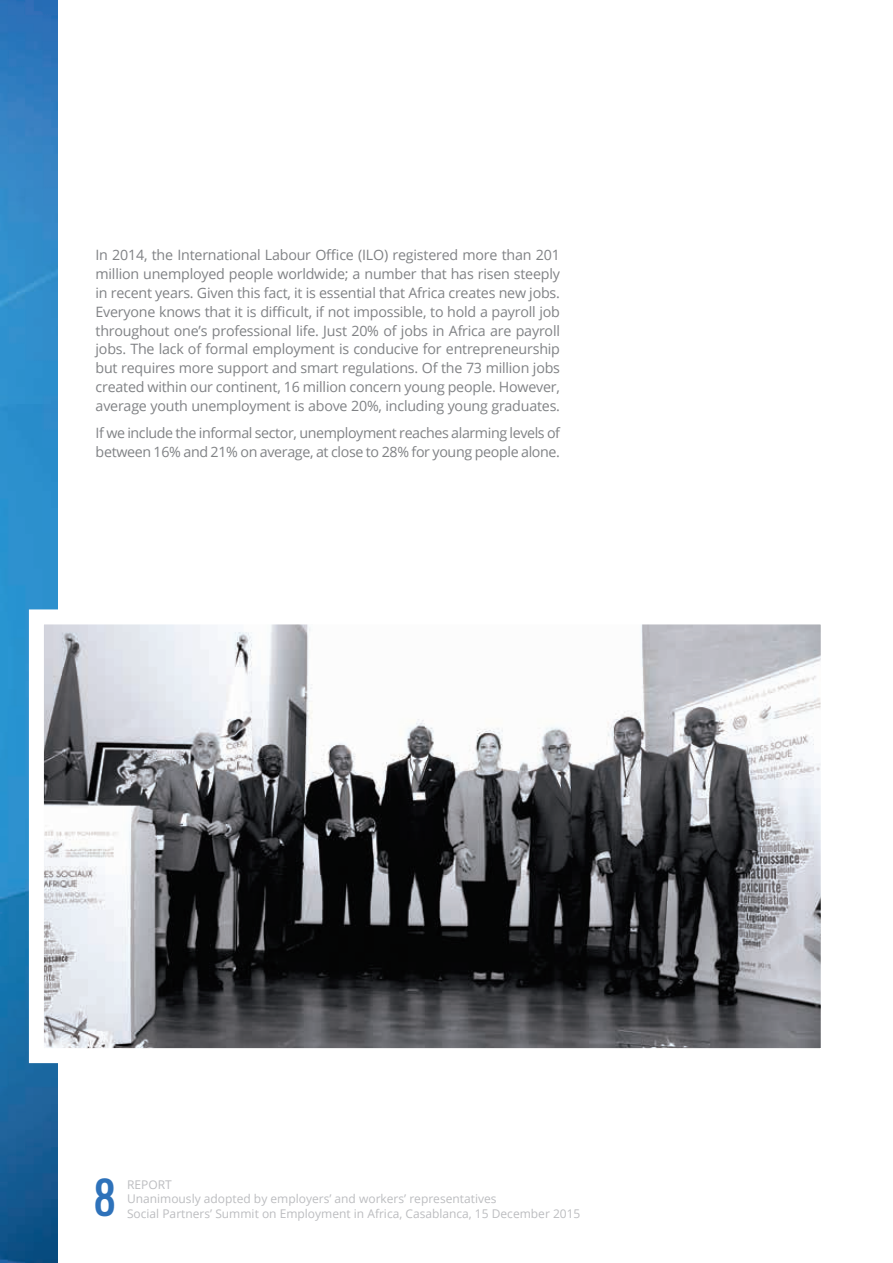
<style>
.page{position:relative;width:893px;height:1263px;background:#fff}
.page>*{position:absolute;margin:0;border:0;box-sizing:border-box;transform-origin:0 0}
.t1{font:42.75px "Oswald";color:#2e72ba}
.t2{font:14.25px/18.8px "Open Sans";letter-spacing:-.025em;color:#808285;text-align:justify}
.t3{font:12px/14.4px "Open Sans";color:#bcbdc0}
</style>
<div class="page">
<img style="left:0;top:0;width:58px;height:1263px">
<img style="left:45px;top:625px;width:775px;height:422px">
<p class="t2" style="left:96px;top:246px;width:466px">In 2014, the International Labour Office (ILO) registered more than 201 million unemployed people worldwide; a number that has risen steeply in recent years. Given this fact, it is essential that Africa creates new jobs.<br>Everyone knows that it is difficult, if not impossible, to hold a payroll job throughout one’s professional life. Just 20% of jobs in Africa are payroll jobs. The lack of formal employment is conducive for entrepreneurship but requires more support and smart regulations. Of the 73 million jobs created within our continent, 16 million concern young people. However, average youth unemployment is above 20%, including young graduates.</p>
<p class="t2" style="left:96px;top:423px;width:466px">If we include the informal sector, unemployment reaches alarming levels of between 16% and 21% on average, at close to 28% for young people alone.</p>
<h1 class="t1" style="left:94px;top:1165px;width:23px">8</h1>
<p class="t3" style="left:127px;top:1177px;width:455px">REPORT<br>Unanimously adopted by employers’ and workers’ representatives<br>Social Partners’ Summit on Employment in Africa, Casablanca, 15 December 2015</p>
</div>
